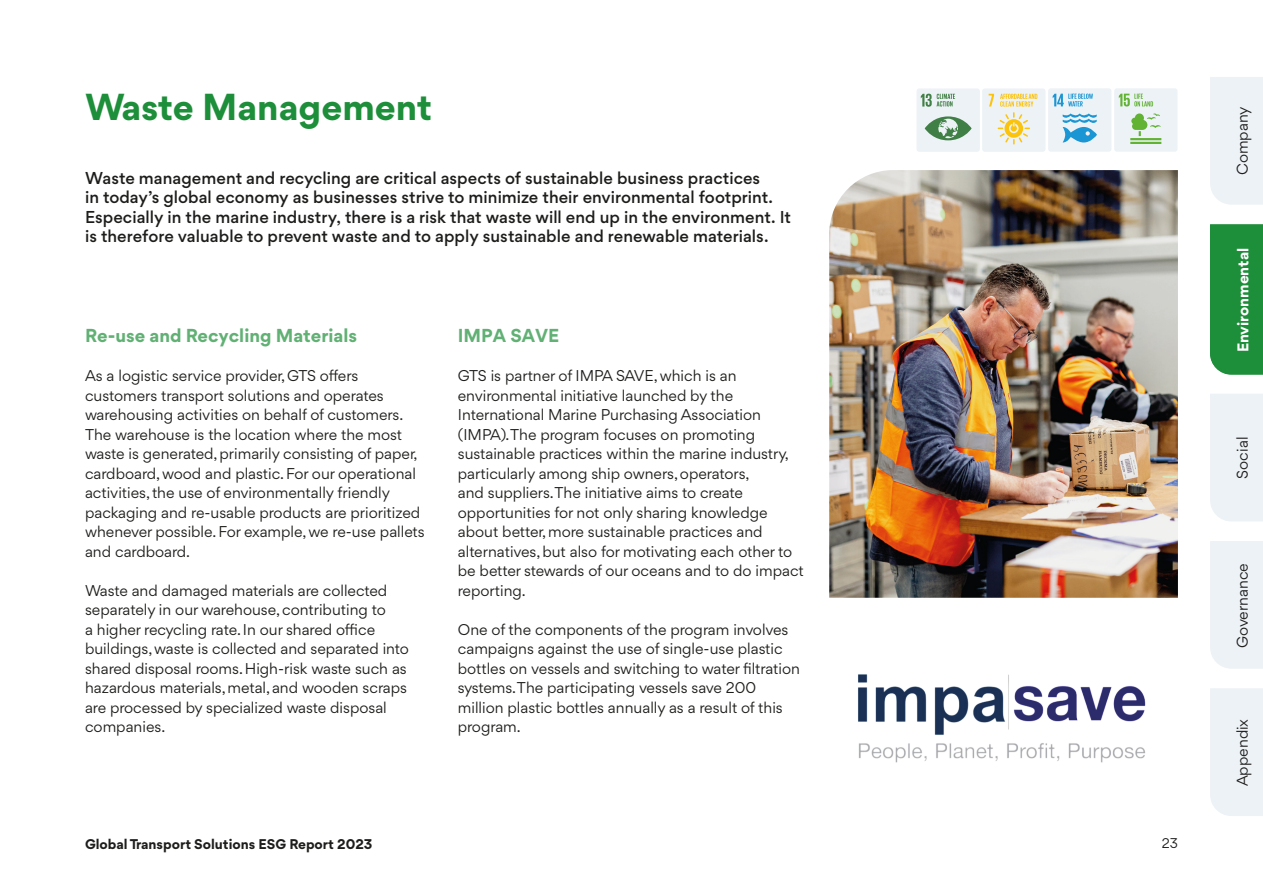
<style>
.page{position:relative;width:1263px;height:893px;background:#fff}
.page>*{position:absolute;margin:0;border:0;box-sizing:border-box;transform-origin:0 0}
.t1{font:700 36px "Gordita";color:#1d8e39}
.t2{font:700 18px "Gordita";color:#61b074}
.t3{font:500 16.5px/19.5px "Gordita";color:#1d1d1b}
.t4{font:15px/19.5px "Gordita";color:#1d1d1b}
.t5{font:700 15px "Gordita";color:#fff}
.t6{font:700 13.5px "Gordita";color:#1d1d1b}
.t7{font:13.5px "Gordita";color:#1d1d1b}
</style>
<div class="page">
<div style="left:982px;top:88px;width:63px;height:64px;background:#edf2f6"></div>
<svg style="left:989px;top:94px;width:48px;height:51px"></svg>
<div style="left:1048px;top:88px;width:63px;height:64px;background:#edf2f6"></div>
<svg style="left:1053px;top:94px;width:44px;height:48px"></svg>
<div style="left:1114px;top:88px;width:63px;height:64px;background:#edf2f6"></div>
<svg style="left:1130px;top:113px;width:31px;height:31px"></svg>
<svg style="left:1119px;top:94px;width:34px;height:13px"></svg>
<div style="left:916px;top:88px;width:64px;height:64px;background:#edf2f6"></div>
<svg style="left:921px;top:94px;width:51px;height:46px"></svg>
<img style="left:829px;top:170px;width:349px;height:428px">
<img style="left:858px;top:674px;width:288px;height:89px">
<div style="left:1210px;top:77px;width:53px;height:128px;background:#edf2f6"></div>
<div style="left:1234px;top:87px;width:16px;height:108px;background:#edf2f6"></div>
<div style="left:1210px;top:394px;width:53px;height:127px;background:#edf2f6"></div>
<div style="left:1210px;top:541px;width:53px;height:128px;background:#edf2f6"></div>
<div style="left:1210px;top:688px;width:53px;height:128px;background:#edf2f6"></div>
<div style="left:1210px;top:224px;width:53px;height:151px;background:#1d8e39"></div>
<p class="t1" style="left:85px;top:80px;width:349px">Waste Management</p>
<p class="t3" style="left:85px;top:168px;width:707px">Waste management and recycling are critical aspects of sustainable business practices<br>in today’s global economy as businesses strive to minimize their environmental footprint.<br>Especially in the marine industry, there is a risk that waste will end up in the environment. It is therefore valuable to prevent waste and to apply sustainable and renewable materials.</p>
<p class="t2" style="left:85px;top:322px;width:274px">Re-use and Recycling Materials</p>
<p class="t4" style="left:85px;top:366px;width:341px">As a logistic service provider, GTS offers customers transport solutions and operates warehousing activities on behalf of customers.<br>The warehouse is the location where the most waste is generated, primarily consisting of paper, cardboard, wood and plastic. For our operational activities, the use of environmentally friendly packaging and re-usable products are prioritized whenever possible. For example, we re-use pallets and cardboard.</p>
<p class="t4" style="left:85px;top:580px;width:325px">Waste and damaged materials are collected separately in our warehouse, contributing to<br>a higher recycling rate. In our shared office buildings, waste is collected and separated into shared disposal rooms. High-risk waste such as hazardous materials, metal, and wooden scraps are processed by specialized waste disposal companies.</p>
<p class="t2" style="left:458px;top:322px;width:103px">IMPA SAVE</p>
<p class="t4" style="left:458px;top:366px;width:347px">GTS is partner of IMPA SAVE, which is an environmental initiative launched by the International Marine Purchasing Association (IMPA).The program focuses on promoting sustainable practices within the marine industry, particularly among ship owners, operators,<br>and suppliers.The initiative aims to create opportunities for not only sharing knowledge about better, more sustainable practices and alternatives, but also for motivating each other to be better stewards of our oceans and to do impact reporting.</p>
<p class="t4" style="left:458px;top:619px;width:344px">One of the components of the program involves campaigns against the use of single-use plastic bottles on vessels and switching to water filtration systems.The participating vessels save 200 million plastic bottles annually as a result of this program.</p>
<p class="t6" style="left:85px;top:834px;width:289px">Global Transport Solutions ESG Report 2023</p>
<p class="t7" style="left:1162px;top:834px;width:18px">23</p>
<p class="t4" style="left:1232px;top:175px;width:70px;rotate:-90deg">Company</p>
<p class="t5" style="left:1232px;top:352px;width:106px;rotate:-90deg">Environmental</p>
<p class="t4" style="left:1232px;top:479px;width:43px;rotate:-90deg">Social</p>
<p class="t4" style="left:1232px;top:648px;width:86px;rotate:-90deg">Governance</p>
<p class="t4" style="left:1232px;top:786px;width:69px;rotate:-90deg">Appendix</p>
</div>
